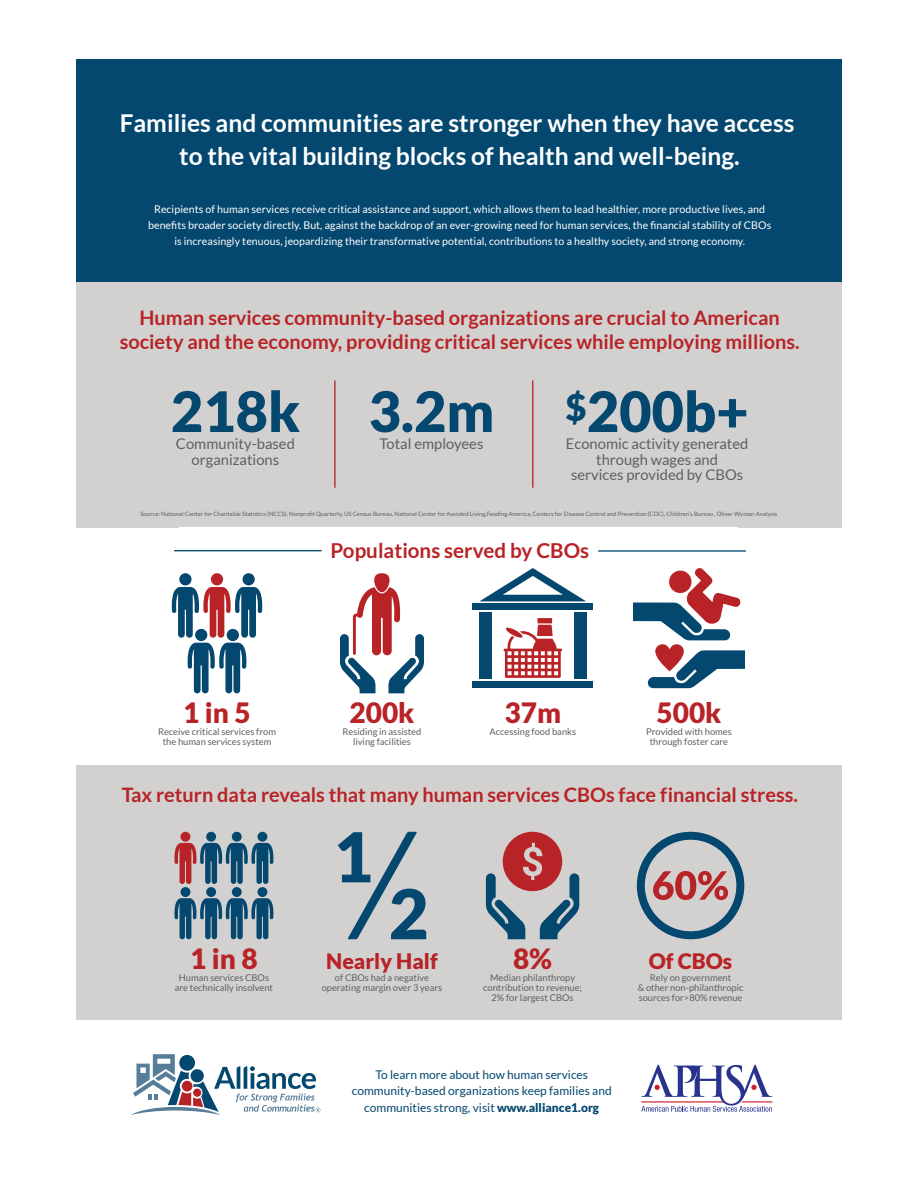
<style>
.page{position:relative;width:918px;height:1188px;background:#fff}
.page>*{position:absolute;margin:0;border:0;box-sizing:border-box;transform-origin:0 0}
.t1{font:900 55.8px "Lato";color:#044870}
.t2{font:900 28.05px "Lato";color:#b82327}
.t3{font:700 24.6px/33.2px "Lato";color:#fff;text-align:center}
.t4{font:900 21.3px "Lato";color:#b82327}
.t5{font:700 20.55px "Lato";color:#b82327}
.t6{font:700 19.95px/23.9px "Lato";color:#b82327;text-align:center}
.t7{font:14.7px/15.5px "Lato";color:#5f5f62;text-align:center}
.t8{font:12px/16.5px "Lato";color:#044870;text-align:center}
.t9{font:10.65px/15.9px "Lato";letter-spacing:.005em;color:#fff;text-align:center}
.t10{font:9.3px/9.9px "Lato";color:#5f5f62;text-align:center}
.t11{font:6px "Lato";color:#5f5f62}
.s1{font-weight:900}
</style>
<div class="page">
<div style="left:76px;top:59px;width:766px;height:223px;background:#044870"></div>
<div style="left:76px;top:282px;width:766px;height:245px;background:#d2d1cf"></div>
<div style="left:76px;top:765px;width:766px;height:254px;background:#d2d1cf"></div>
<hr style="left:532px;top:381px;width:1px;height:106px;background:#b82327">
<hr style="left:334px;top:381px;width:2px;height:106px;background:#b82327">
<hr style="left:174px;top:550px;width:147px;height:1px;background:#044870">
<svg style="left:172px;top:573px;width:90px;height:120px"></svg>
<svg style="left:637px;top:832px;width:107px;height:107px"></svg>
<svg style="left:174px;top:832px;width:99px;height:107px"></svg>
<svg style="left:340px;top:587px;width:84px;height:106px"></svg>
<div style="left:374px;top:573px;width:16px;height:19px;background:#b82327;border-radius:7px"></div>
<svg style="left:633px;top:568px;width:112px;height:120px"></svg>
<svg style="left:338px;top:832px;width:88px;height:107px"></svg>
<svg style="left:486px;top:832px;width:93px;height:107px"></svg>
<div style="left:473px;top:603px;width:120px;height:7px;background:#044870"></div>
<div style="left:473px;top:682px;width:120px;height:6px;background:#044870"></div>
<svg style="left:480px;top:568px;width:106px;height:33px"></svg>
<div style="left:479px;top:613px;width:12px;height:66px;background:#044870"></div>
<div style="left:574px;top:613px;width:12px;height:66px;background:#044870"></div>
<svg style="left:504px;top:618px;width:58px;height:60px"></svg>
<hr style="left:599px;top:550px;width:146px;height:2px;background:#044870">
<svg style="left:131px;top:1054px;width:189px;height:61px"></svg>
<svg style="left:641px;top:1065px;width:132px;height:47px"></svg>
<h3 class="t3" style="left:120px;top:106px;width:676px">Families and communities are stronger when they have access to the vital building blocks of health and well-being.</h3>
<p class="t9" style="left:148px;top:201px;width:625px">Recipients of human services receive critical assistance and support, which allows them to lead healthier, more productive lives, and benefits broader society directly. But, against the backdrop of an ever-growing need for human services, the financial stability of CBOs is increasingly tenuous, jeopardizing their transformative potential, contributions to a healthy society, and strong economy.</p>
<h3 class="t6" style="left:120px;top:306px;width:681px">Human services community-based organizations are crucial to American society and the economy, providing critical services while employing millions.</h3>
<h1 class="t1" style="left:368px;top:379px;width:127px">3.2m</h1>
<h3 class="t7" style="left:379px;top:436px;width:106px">Total employees</h3>
<h1 class="t1" style="left:566px;top:379px;width:185px"><sup>$</sup>200b+</h1>
<h3 class="t7" style="left:566px;top:436px;width:184px">Economic activity generated through wages and<br>services provided by CBOs</h3>
<p class="t11" style="left:140px;top:511px;width:639px">Source: National Center for Charitable Statistics (NCCS), Nonprofit Quarterly, US Census Bureau, National Center for Assisted Living,Feeding America, Centers for Disease Control and Prevention (CDC), Children’s Bureau , Oliver Wyman Analysis</p>
<h3 class="t5" style="left:330px;top:538px;width:260px">Populations served by CBOs</h3>
<h1 class="t1" style="left:171px;top:379px;width:131px">218k</h1>
<h3 class="t7" style="left:176px;top:436px;width:121px">Community-based organizations</h3>
<h2 class="t2" style="left:183px;top:696px;width:69px">1 in 5</h2>
<p class="t10" style="left:158px;top:726px;width:119px">Receive critical services from the human services system</p>
<h2 class="t2" style="left:350px;top:696px;width:66px">200k</h2>
<p class="t10" style="left:343px;top:726px;width:80px">Residing in assisted living facilities</p>
<h2 class="t2" style="left:657px;top:696px;width:66px">500k</h2>
<h2 class="t2" style="left:505px;top:696px;width:58px">37m</h2>
<p class="t10" style="left:490px;top:726px;width:88px">Accessing food banks</p>
<p class="t10" style="left:646px;top:726px;width:87px">Provided with homes through foster care</p>
<h3 class="t6" style="left:122px;top:783px;width:678px">Tax return data reveals that many human services CBOs face financial stress.</h3>
<h2 class="t2" style="left:190px;top:942px;width:69px">1 in 8</h2>
<p class="t10" style="left:175px;top:973px;width:100px">Human services CBOs are technically insolvent</p>
<h3 class="t4" style="left:326px;top:949px;width:113px">Nearly Half</h3>
<p class="t10" style="left:322px;top:973px;width:122px">of CBOs had a negative operating margin over 3 years</p>
<h2 class="t2" style="left:513px;top:942px;width:41px">8%</h2>
<p class="t10" style="left:483px;top:973px;width:100px">Median philanthropy contribution to revenue;<br>2% for largest CBOs</p>
<p class="t8" style="left:352px;top:1066px;width:261px">To learn more about how human services community-based organizations keep families and communities strong, visit <span class="s1">www.alliance1.org</span></p>
<h3 class="t4" style="left:649px;top:949px;width:85px">Of CBOs</h3>
<p class="t10" style="left:638px;top:973px;width:107px">Rely on government<br>&amp; other non-philanthropic sources for&gt;80% revenue</p>
</div>
